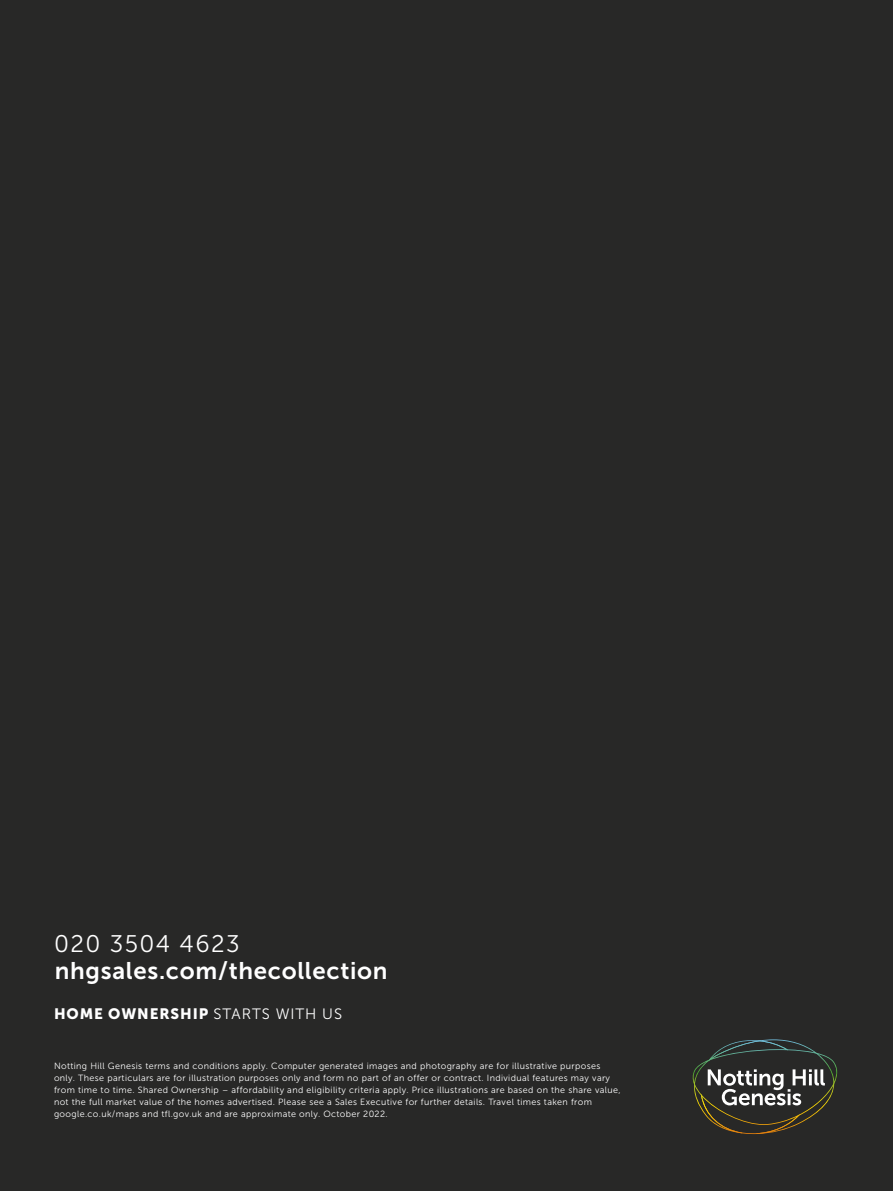
<style>
.page{position:relative;width:893px;height:1191px;background:#282827}
.page>*{position:absolute;margin:0;border:0;box-sizing:border-box;transform-origin:0 0}
.t1{font:24px "Museo Sans 700";letter-spacing:.03em;color:#fff}
.t2{font:24px "Museo Sans 300";letter-spacing:.06em;color:#fff}
.t3{font:15px "Museo Sans 900";letter-spacing:.06em;color:#fff}
.t4{font:9px/12px "Museo Sans 300";letter-spacing:.04em;color:#fff}
.s1{font-family:"Museo Sans 300"}
</style>
<div class="page">
<svg style="left:692px;top:1039px;width:146px;height:95px"></svg>
<h1 class="t2" style="left:54px;top:930px;width:187px">020 3504 4623</h1>
<h1 class="t1" style="left:55px;top:957px;width:334px">nhgsales.com/thecollection</h1>
<h2 class="t3" style="left:54px;top:1005px;width:290px">HOME OWNERSHIP <span class="s1">STARTS WITH US</span></h2>
<p class="t4" style="left:54px;top:1060px;width:568px">Notting Hill Genesis terms and conditions apply. Computer generated images and photography are for illustrative purposes only. These particulars are for illustration purposes only and form no part of an offer or contract. Individual features may vary from time to time. Shared Ownership – affordability and eligibility criteria apply. Price illustrations are based on the share value, not the full market value of the homes advertised. Please see a Sales Executive for further details. Travel times taken from google.co.uk/maps and tfl.gov.uk and are approximate only. October 2022.</p>
</div>
